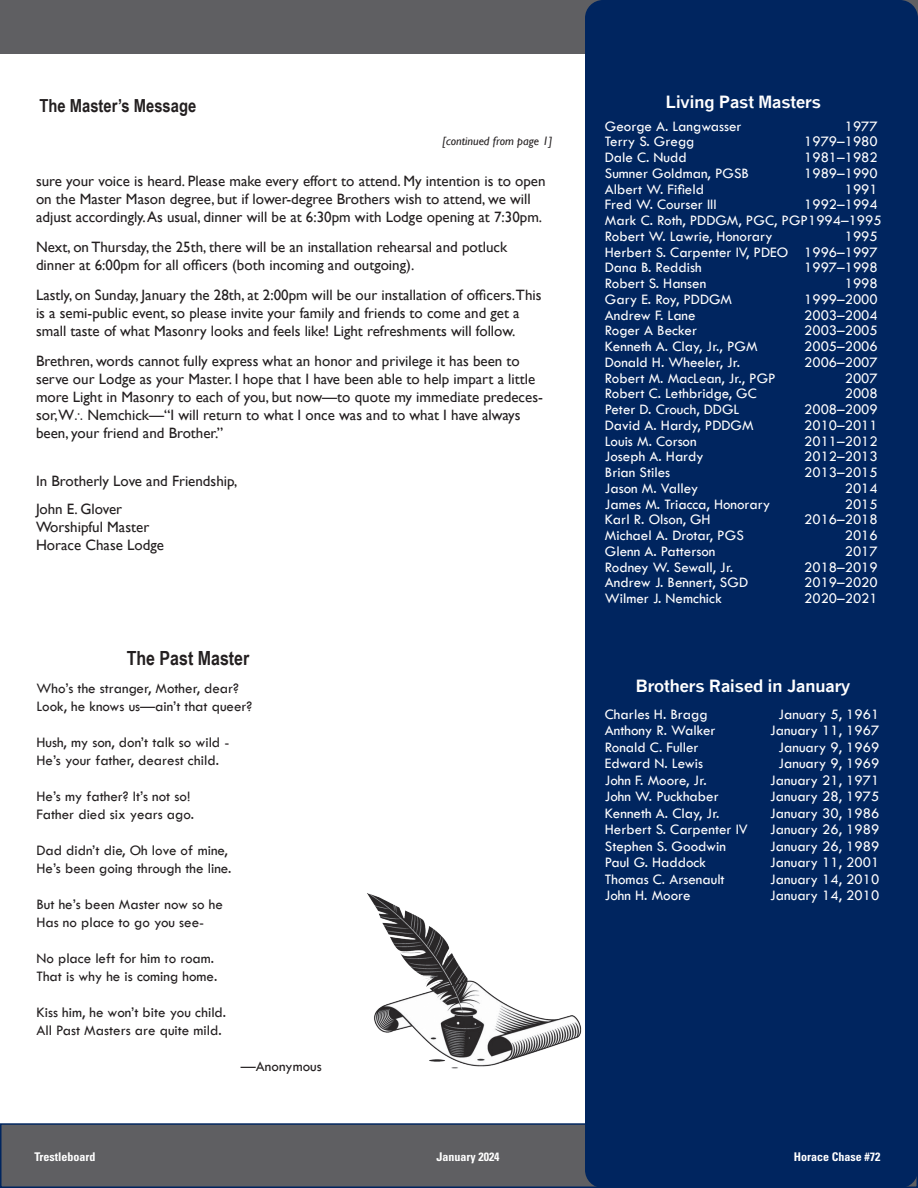
<style>
.page{position:relative;width:918px;height:1188px;background:#fff}
.page>*{position:absolute;margin:0;border:0;box-sizing:border-box;transform-origin:0 0}
.head1{font:700 19.5px "Arial Narrow";color:#231f20}
.WMHead-cont{font:700 18px "Arial Narrow";color:#231f20}
.head2{font:700 16.5px "Quick Type";color:#fff}
.maintext{font:15px/18px "Gill Sans";color:#231f20}
.pmList{font:15px "Tw Cen";color:#fff}
.t1{font:15px/18px "Tw Cen";color:#231f20}
.BrothersList{font:15px "Tw Cen";color:#fff}
.t2{font:700 condensed 12px "Univers";color:#fff}
.cont{font:italic 12px "Gill Sans";color:#231f20}
.s1{font-family:"Times New Roman"}
</style>
<div class="page">
<div style="left:0;top:1123px;width:918px;height:65px;background:#5f5f62;border:2px solid #00255f"></div>
<div style="left:0;top:0;width:918px;height:53px;background:#5f5f62"></div>
<div style="left:585px;top:0;width:333px;height:1188px;background:#00255f;border-radius:18px"></div>
<img style="left:367px;top:893px;width:215px;height:176px">
<p class="WMHead-cont" style="left:40px;top:92px;width:158px">The Master’s Message</p>
<p class="cont" style="left:442px;top:134px;width:112px">[continued from page 1]</p>
<p class="maintext" style="left:36px;top:172px;width:511px">sure your voice is heard. Please make every effort to attend. My intention is to open on the Master Mason degree, but if lower-degree Brothers wish to attend, we will adjust accordingly. As usual, dinner will be at 6:30pm with Lodge opening at 7:30pm.</p>
<p class="maintext" style="left:36px;top:238px;width:473px">Next, on Thursday, the 25th, there will be an installation rehearsal and potluck dinner at 6:00pm for all officers (both incoming and outgoing).</p>
<p class="maintext" style="left:36px;top:286px;width:507px">Lastly, on Sunday, January the 28th, at 2:00pm will be our installation of officers.This is a semi-public event, so please invite your family and friends to come and get a small taste of what Masonry looks and feels like! Light refreshments will follow.</p>
<p class="maintext" style="left:36px;top:352px;width:508px">Brethren, words cannot fully express what an honor and privilege it has been to serve our Lodge as your Master. I hope that I have been able to help impart a little more Light in Masonry to each of you, but now—to quote my immediate predeces&shy;sor,W<span class="s1">⸫</span> Nemchick—“I will return to what I once was and to what I have always been, your friend and Brother.”</p>
<p class="maintext" style="left:36px;top:472px;width:203px">In Brotherly Love and Friendship,</p>
<p class="maintext" style="left:36px;top:500px;width:130px">John E. Glover<br>Worshipful Master<br>Horace Chase Lodge</p>
<p class="head1" style="left:127px;top:643px;width:124px">The Past Master</p>
<p class="t1" style="left:36px;top:679px;width:217px">Who’s the stranger, Mother, dear?<br>Look, he knows us—ain’t that queer?</p>
<p class="t1" style="left:36px;top:733px;width:194px">Hush, my son, don’t talk so wild -<br>He’s your father, dearest child.</p>
<p class="t1" style="left:36px;top:787px;width:159px">He’s my father? It’s not so!<br>Father died six years ago.</p>
<p class="t1" style="left:36px;top:841px;width:197px">Dad didn’t die, Oh love of mine,<br>He’s been going through the line.</p>
<p class="t1" style="left:36px;top:895px;width:188px">But he’s been Master now so he<br>Has no place to go you see-</p>
<p class="t1" style="left:36px;top:949px;width:182px">No place left for him to roam.<br>That is why he is coming home.</p>
<p class="t1" style="left:36px;top:1003px;width:191px">Kiss him, he won’t bite you child.<br>All Past Masters are quite mild.</p>
<p class="t1" style="left:241px;top:1057px;width:82px">—Anonymous</p>
<p class="head2" style="left:666px;top:92px;width:156px">Living Past Masters</p>
<p class="pmList" style="left:605px;top:117px;width:138px">George A. Langwasser</p>
<p class="pmList" style="left:845px;top:117px;width:35px">1977</p>
<p class="pmList" style="left:605px;top:133px;width:91px">Terry S. Gregg</p>
<p class="pmList" style="left:804px;top:133px;width:75px">1979–1980</p>
<p class="pmList" style="left:605px;top:148px;width:83px">Dale C. Nudd</p>
<p class="pmList" style="left:804px;top:148px;width:75px">1981–1982</p>
<p class="pmList" style="left:605px;top:164px;width:146px">Sumner Goldman, PGSB</p>
<p class="pmList" style="left:804px;top:164px;width:75px">1989–1990</p>
<p class="pmList" style="left:605px;top:180px;width:101px">Albert W. Fifield</p>
<p class="pmList" style="left:845px;top:180px;width:35px">1991</p>
<p class="pmList" style="left:605px;top:196px;width:114px">Fred W. Courser III</p>
<p class="pmList" style="left:804px;top:196px;width:75px">1992–1994</p>
<p class="pmList" style="left:605px;top:211px;width:278px">Mark C. Roth, PDDGM, PGC, PGP1994–1995</p>
<p class="pmList" style="left:605px;top:227px;width:169px">Robert W. Lawrie, Honorary</p>
<p class="pmList" style="left:845px;top:227px;width:35px">1995</p>
<p class="pmList" style="left:605px;top:243px;width:275px">Herbert S. Carpenter IV, PDEO 1996–1997</p>
<p class="pmList" style="left:605px;top:259px;width:98px">Dana B. Reddish</p>
<p class="pmList" style="left:804px;top:259px;width:75px">1997–1998</p>
<p class="pmList" style="left:605px;top:274px;width:103px">Robert S. Hansen</p>
<p class="pmList" style="left:845px;top:274px;width:35px">1998</p>
<p class="pmList" style="left:605px;top:290px;width:129px">Gary E. Roy, PDDGM</p>
<p class="pmList" style="left:804px;top:290px;width:75px">1999–2000</p>
<p class="pmList" style="left:605px;top:306px;width:92px">Andrew F. Lane</p>
<p class="pmList" style="left:804px;top:306px;width:75px">2003–2004</p>
<p class="pmList" style="left:605px;top:322px;width:94px">Roger A Becker</p>
<p class="pmList" style="left:804px;top:322px;width:75px">2003–2005</p>
<p class="pmList" style="left:605px;top:337px;width:154px">Kenneth A. Clay, Jr., PGM</p>
<p class="pmList" style="left:804px;top:337px;width:75px">2005–2006</p>
<p class="pmList" style="left:605px;top:353px;width:137px">Donald H. Wheeler, Jr.</p>
<p class="pmList" style="left:804px;top:353px;width:75px">2006–2007</p>
<p class="pmList" style="left:605px;top:369px;width:172px">Robert M. MacLean, Jr., PGP</p>
<p class="pmList" style="left:845px;top:369px;width:35px">2007</p>
<p class="pmList" style="left:605px;top:385px;width:153px">Robert C. Lethbridge, GC</p>
<p class="pmList" style="left:845px;top:385px;width:35px">2008</p>
<p class="pmList" style="left:605px;top:400px;width:136px">Peter D. Crouch, DDGL</p>
<p class="pmList" style="left:804px;top:400px;width:75px">2008–2009</p>
<p class="pmList" style="left:605px;top:416px;width:150px">David A. Hardy, PDDGM</p>
<p class="pmList" style="left:804px;top:416px;width:75px">2010–2011</p>
<p class="pmList" style="left:605px;top:432px;width:93px">Louis M. Corson</p>
<p class="pmList" style="left:804px;top:432px;width:75px">2011–2012</p>
<p class="pmList" style="left:605px;top:448px;width:100px">Joseph A. Hardy</p>
<p class="pmList" style="left:804px;top:448px;width:75px">2012–2013</p>
<p class="pmList" style="left:605px;top:463px;width:67px">Brian Stiles</p>
<p class="pmList" style="left:804px;top:463px;width:75px">2013–2015</p>
<p class="pmList" style="left:605px;top:479px;width:95px">Jason M. Valley</p>
<p class="pmList" style="left:845px;top:479px;width:35px">2014</p>
<p class="pmList" style="left:605px;top:495px;width:167px">James M. Triacca, Honorary</p>
<p class="pmList" style="left:845px;top:495px;width:35px">2015</p>
<p class="pmList" style="left:605px;top:511px;width:107px">Karl R. Olson, GH</p>
<p class="pmList" style="left:804px;top:511px;width:75px">2016–2018</p>
<p class="pmList" style="left:605px;top:526px;width:141px">Michael A. Drotar, PGS</p>
<p class="pmList" style="left:845px;top:526px;width:35px">2016</p>
<p class="pmList" style="left:605px;top:542px;width:112px">Glenn A. Patterson</p>
<p class="pmList" style="left:845px;top:542px;width:35px">2017</p>
<p class="pmList" style="left:605px;top:558px;width:130px">Rodney W. Sewall, Jr.</p>
<p class="pmList" style="left:804px;top:558px;width:75px">2018–2019</p>
<p class="pmList" style="left:605px;top:574px;width:145px">Andrew J. Bennert, SGD</p>
<p class="pmList" style="left:804px;top:574px;width:75px">2019–2020</p>
<p class="pmList" style="left:605px;top:589px;width:119px">Wilmer J. Nemchick</p>
<p class="pmList" style="left:804px;top:589px;width:75px">2020–2021</p>
<p class="head2" style="left:636px;top:677px;width:216px">Brothers Raised in January</p>
<p class="BrothersList" style="left:605px;top:705px;width:104px">Charles H. Bragg</p>
<p class="BrothersList" style="left:779px;top:705px;width:102px">January 5, 1961</p>
<p class="BrothersList" style="left:605px;top:721px;width:112px">Anthony R. Walker</p>
<p class="BrothersList" style="left:770px;top:721px;width:111px">January 11, 1967</p>
<p class="BrothersList" style="left:605px;top:738px;width:95px">Ronald C. Fuller</p>
<p class="BrothersList" style="left:779px;top:738px;width:102px">January 9, 1969</p>
<p class="BrothersList" style="left:605px;top:754px;width:100px">Edward N. Lewis</p>
<p class="BrothersList" style="left:779px;top:754px;width:102px">January 9, 1969</p>
<p class="BrothersList" style="left:605px;top:771px;width:103px">John F. Moore, Jr.</p>
<p class="BrothersList" style="left:770px;top:771px;width:111px">January 21, 1971</p>
<p class="BrothersList" style="left:605px;top:787px;width:115px">John W. Puckhaber</p>
<p class="BrothersList" style="left:770px;top:787px;width:111px">January 28, 1975</p>
<p class="BrothersList" style="left:605px;top:804px;width:116px">Kenneth A. Clay, Jr.</p>
<p class="BrothersList" style="left:770px;top:804px;width:111px">January 30, 1986</p>
<p class="BrothersList" style="left:605px;top:820px;width:145px">Herbert S. Carpenter IV</p>
<p class="BrothersList" style="left:770px;top:820px;width:111px">January 26, 1989</p>
<p class="BrothersList" style="left:605px;top:837px;width:123px">Stephen S. Goodwin</p>
<p class="BrothersList" style="left:770px;top:837px;width:111px">January 26, 1989</p>
<p class="BrothersList" style="left:605px;top:853px;width:103px">Paul G. Haddock</p>
<p class="BrothersList" style="left:770px;top:853px;width:111px">January 11, 2001</p>
<p class="BrothersList" style="left:605px;top:870px;width:121px">Thomas C. Arsenault</p>
<p class="BrothersList" style="left:770px;top:870px;width:111px">January 14, 2010</p>
<p class="BrothersList" style="left:605px;top:886px;width:87px">John H. Moore</p>
<p class="BrothersList" style="left:770px;top:886px;width:111px">January 14, 2010</p>
<p class="t2" style="left:34px;top:1150px;width:63px">Trestleboard</p>
<p class="t2" style="left:436px;top:1150px;width:65px">January 2024</p>
<p class="t2" style="left:794px;top:1150px;width:88px">Horace Chase #72</p>
</div>
